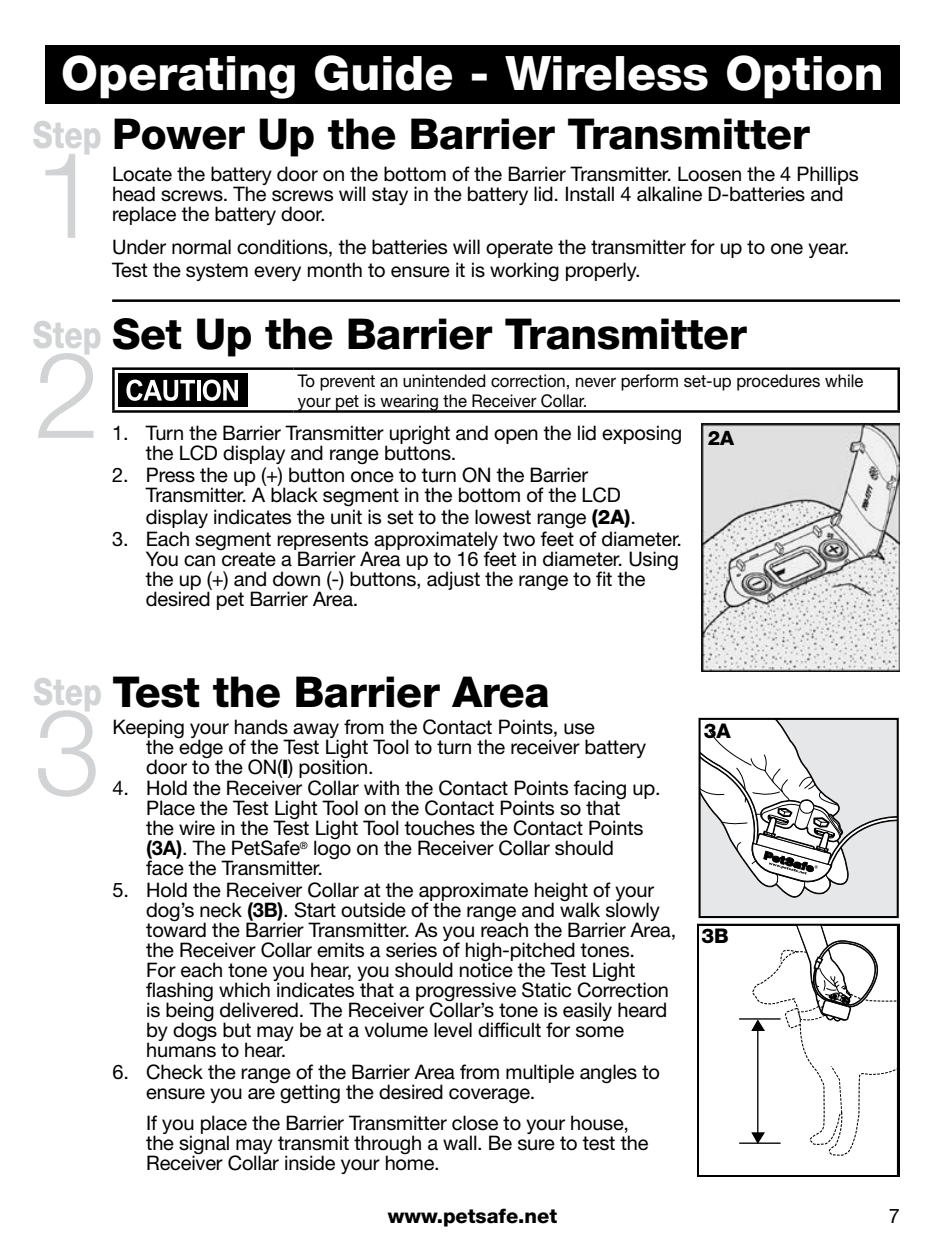
<style>
.page{position:relative;width:945px;height:1260px;background:#fff}
.page>*{position:absolute;margin:0;border:0;box-sizing:border-box;transform-origin:0 0}
.t1{font:300 120px "Helvetica Neue";color:#d1d3d4}
.t2{font:800 47.5px "Helvetica Neue";color:#fff}
.t3{font:800 42.5px "Helvetica Neue";letter-spacing:-.01em;color:#000}
.t4{font:800 37.5px "Helvetica Neue";color:#d1d3d4;scale:.8 1}
.t5{font:800 20.25px "Helvetica Neue";color:#000}
.t6{font:20px/20px "Helvetica Neue";letter-spacing:-.01em;color:#000}
.t7{font:800 20px "Helvetica Neue";color:#000}
.t8{font:800 19.75px "Helvetica Neue";color:#000}
.t9{font:17.5px/20px "Helvetica Neue";color:#000;scale:.95 1}
.s1{font-weight:800}
.s2{font-weight:700}
</style>
<div class="page">
<div style="left:45px;top:45px;width:855px;height:59px;background:#000"></div>
<hr style="left:112px;top:299px;width:788px;height:3px;background:#000">
<hr style="left:112px;top:367px;width:181px;height:3px;background:#000">
<hr style="left:112px;top:370px;width:3px;height:40px;background:#000">
<hr style="left:293px;top:367px;width:607px;height:3px;background:#000">
<hr style="left:898px;top:370px;width:2px;height:40px;background:#000">
<hr style="left:112px;top:410px;width:181px;height:3px;background:#000">
<hr style="left:293px;top:410px;width:607px;height:3px;background:#000">
<div style="left:118px;top:373px;width:130px;height:34px;background:#000"></div>
<svg style="left:126px;top:380px;width:69px;height:21px"></svg>
<hr style="left:197px;top:380px;width:4px;height:21px;background:#fff">
<svg style="left:203px;top:380px;width:35px;height:21px"></svg>
<img style="left:701px;top:424px;width:199px;height:248px">
<div style="left:700px;top:719px;width:198px;height:198px;background:#e6e7e8"></div>
<div style="left:699px;top:718px;width:200px;height:200px;border:2px solid #000"></div>
<svg style="left:700px;top:719px;width:198px;height:182px"></svg>
<div style="left:697px;top:924px;width:203px;height:253px;border:2px solid #000"></div>
<hr style="left:739px;top:1018px;width:42px;height:2px;background:#000">
<hr style="left:739px;top:1143px;width:42px;height:1px;background:#000">
<svg style="left:750px;top:925px;width:149px;height:251px"></svg>
<h2 class="t2" style="left:61px;top:44px;width:824px">Operating Guide - Wireless Option</h2>
<h3 class="t3" style="left:112px;top:109px;width:699px">Power Up the Barrier Transmitter</h3>
<p class="t6" style="left:112px;top:163px;width:748px">Locate the battery door on the bottom of the Barrier Transmitter. Loosen the 4 Phillips head screws. The screws will stay in the battery lid. Install 4 alkaline D-batteries and replace the battery door.</p>
<p class="t6" style="left:112px;top:236px;width:739px;line-height:22.5px">Under normal conditions, the batteries will operate the transmitter for up to one year.<br>Test the system every month to ensure it is working properly.</p>
<h3 class="t3" style="left:112px;top:309px;width:636px">Set Up the Barrier Transmitter</h3>
<p class="t9" style="left:298px;top:371px;width:597px">To prevent an unintended correction, never perform set-up procedures while your pet is wearing the Receiver Collar.</p>
<p class="t6" style="left:146px;top:422px;width:538px;text-indent:-34px">1. Turn the Barrier Transmitter upright and open the lid exposing the LCD display and range buttons.</p>
<p class="t6" style="left:146px;top:464px;width:476px;text-indent:-34px">2. Press the up (+) button once to turn ON the Barrier<br>Transmitter. A black segment in the bottom of the LCD</p>
<p class="t6" style="left:146px;top:507px;width:492px">display indicates the unit is set to the lowest range <span class="s1">(2A)</span>.</p>
<p class="t6" style="left:146px;top:528px;width:538px;text-indent:-34px">3. Each segment represents approximately two feet of diameter.<br>You can create a Barrier Area up to 16 feet in diameter. Using the up (+) and down (-) buttons, adjust the range to fit the desired pet Barrier Area.</p>
<h3 class="t4" style="left:33px;top:112px;width:88px">Step</h3>
<h1 class="t1" style="left:34px;top:122px;width:68px">1</h1>
<h3 class="t4" style="left:33px;top:312px;width:88px">Step</h3>
<h1 class="t1" style="left:34px;top:322px;width:68px">2</h1>
<p class="t8" style="left:708px;top:426px;width:28px">2A</p>
<h3 class="t4" style="left:33px;top:669px;width:88px">Step</h3>
<h1 class="t1" style="left:34px;top:679px;width:68px">3</h1>
<h3 class="t3" style="left:112px;top:666px;width:439px">Test the Barrier Area</h3>
<p class="t6" style="left:146px;top:716px;width:501px;text-indent:-34px">Keeping your hands away from the Contact Points, use<br>the edge of the Test Light Tool to turn the receiver battery door to the ON(<span class="s1">I</span>) position.</p>
<p class="t6" style="left:146px;top:778px;width:516px;text-indent:-34px">4. Hold the Receiver Collar with the Contact Points facing up.<br>Place the Test Light Tool on the Contact Points so that<br>the wire in the Test Light Tool touches the Contact Points <span class="s2">(3A)</span>. The PetSafe<sup>®</sup> logo on the Receiver Collar should<br>face the Transmitter.</p>
<p class="t6" style="left:146px;top:880px;width:532px;text-indent:-34px">5. Hold the Receiver Collar at the approximate height of your dog’s neck <span class="s2">(3B)</span>. Start outside of the range and walk slowly toward the Barrier Transmitter. As you reach the Barrier Area, the Receiver Collar emits a series of high-pitched tones.<br>For each tone you hear, you should notice the Test Light flashing which indicates that a progressive Static Correction is being delivered. The Receiver Collar’s tone is easily heard by dogs but may be at a volume level difficult for some humans to hear.</p>
<p class="t6" style="left:146px;top:1062px;width:515px;text-indent:-34px">6. Check the range of the Barrier Area from multiple angles to ensure you are getting the desired coverage.</p>
<p class="t6" style="left:146px;top:1113px;width:504px">If you place the Barrier Transmitter close to your house, the signal may transmit through a wall. Be sure to test the<br>Receiver Collar inside your home.</p>
<p class="t5" style="left:704px;top:719px;width:29px">3A</p>
<p class="t5" style="left:701px;top:924px;width:29px">3B</p>
<p class="t7" style="left:388px;top:1204px;width:171px">www.petsafe.net</p>
<p class="t6" style="left:889px;top:1206px;width:13px">7</p>
</div>
